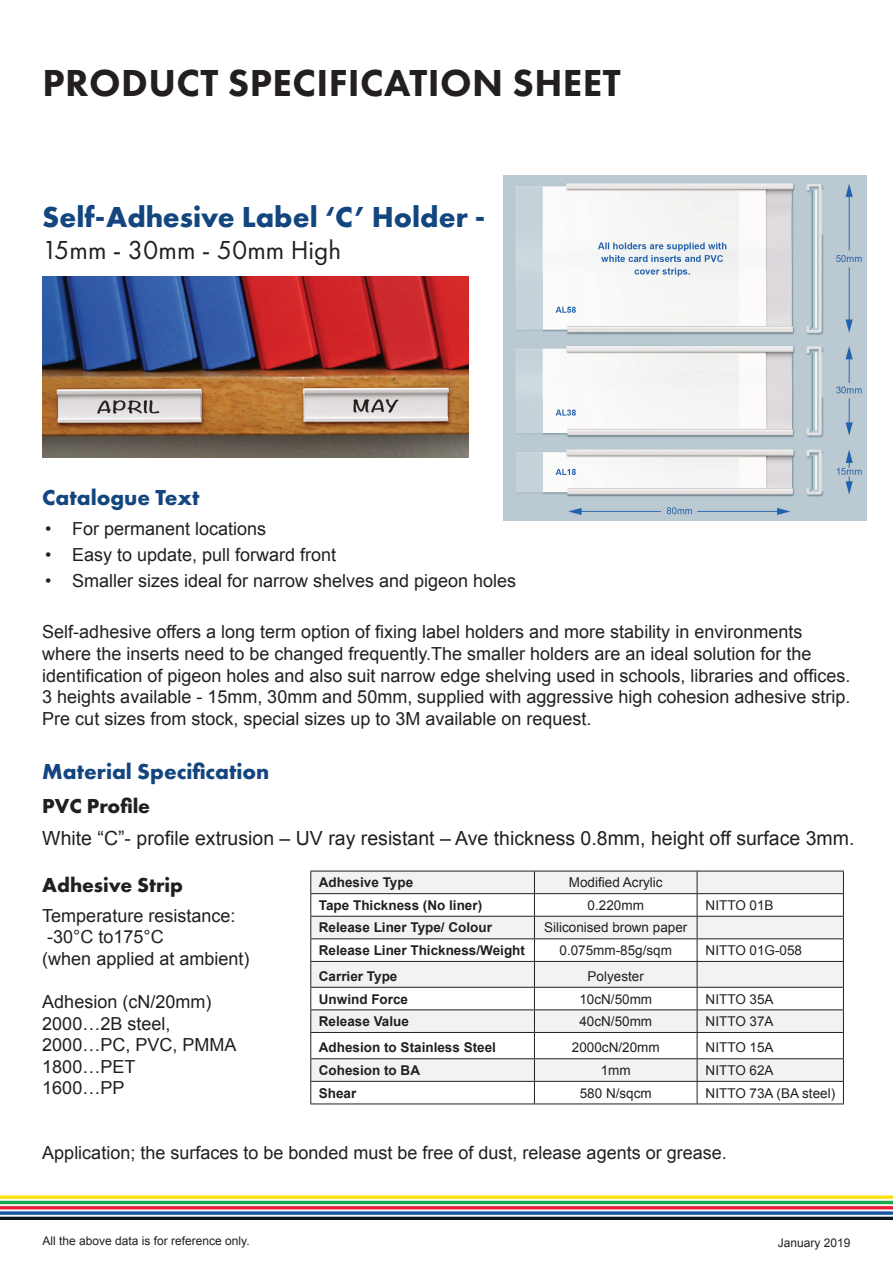
<style>
.page{position:relative;width:893px;height:1263px;background:#fff}
.page>*{position:absolute;margin:0;border:0;box-sizing:border-box;transform-origin:0 0}
.t1{font:800 39px "Futura PT";letter-spacing:.01em;color:#231f20}
.Heading{font:700 30px "Futura PT";color:#13457f}
.Heading_Sub{font:27px "Futura PT";color:#231f20}
.Subheading{font:700 22.5px "Futura PT";color:#13457f}
.Subhead_2{font:700 21px "Futura PT";color:#231f20}
.t2{font:19.5px "Arial";color:#231f20}
.Body_Text{font:18px/21.6px "Arial";color:#231f20}
.t3{font:13.5px "Arial";color:#231f20}
.t4{font:700 13.5px "Arial";color:#231f20}
.t5{font:12px "Arial";color:#231f20}
</style>
<div class="page">
<img style="left:0;top:1195px;width:893px;height:25px">
<img style="left:42px;top:276px;width:427px;height:181px">
<img style="left:503px;top:176px;width:363px;height:345px">
<svg style="left:310px;top:871px;width:534px;height:233px"></svg>
<hr style="left:310px;top:938px;width:224px;height:1px;background:#231f20">
<hr style="left:534px;top:938px;width:163px;height:1px;background:#231f20">
<hr style="left:697px;top:938px;width:147px;height:1px;background:#231f20">
<h1 class="t1" style="left:43px;top:59px;width:580px">PRODUCT SPECIFICATION SHEET</h1>
<p class="Heading" style="left:42px;top:198px;width:445px">Self-Adhesive Label ‘C’ Holder -</p>
<p class="Heading_Sub" style="left:42px;top:234px;width:300px">15mm - 30mm - 50mm High</p>
<p class="Subheading" style="left:42px;top:483px;width:159px">Catalogue Text</p>
<p class="Body_Text" style="left:45px;top:518px;width:223px">• For permanent locations</p>
<p class="Body_Text" style="left:45px;top:544px;width:293px">• Easy to update, pull forward front</p>
<p class="Body_Text" style="left:45px;top:570px;width:473px">• Smaller sizes ideal for narrow shelves and pigeon holes</p>
<p class="Body_Text" style="left:42px;top:621px;width:810px">Self-adhesive offers a long term option of fixing label holders and more stability in environments where the inserts need to be changed frequently.The smaller holders are an ideal solution for the identification of pigeon holes and also suit narrow edge shelving used in schools, libraries and offices.</p>
<p class="Body_Text" style="left:42px;top:686px;width:810px">3 heights available - 15mm, 30mm and 50mm, supplied with aggressive high cohesion adhesive strip.<br>Pre cut sizes from stock, special sizes up to 3M available on request.</p>
<p class="Subheading" style="left:42px;top:757px;width:229px">Material Specification</p>
<p class="Subhead_2" style="left:42px;top:792px;width:109px">PVC Profile</p>
<p class="t2" style="left:42px;top:825px;width:814px">White “C”- profile extrusion – UV ray resistant – Ave thickness 0.8mm, height off surface 3mm.</p>
<p class="Subhead_2" style="left:42px;top:871px;width:142px">Adhesive Strip</p>
<p class="Body_Text" style="left:42px;top:905px;width:195px">Temperature resistance:</p>
<p class="Body_Text" style="left:47px;top:926px;width:118px">-30°C to175°C</p>
<p class="Body_Text" style="left:42px;top:948px;width:209px">(when applied at ambient)</p>
<p class="Body_Text" style="left:42px;top:991px;width:171px">Adhesion (cN/20mm)</p>
<p class="Body_Text" style="left:42px;top:1013px;width:130px">2000…2B steel,</p>
<p class="Body_Text" style="left:42px;top:1034px;width:196px">2000…PC, PVC, PMMA</p>
<p class="Body_Text" style="left:42px;top:1056px;width:95px">1800…PET</p>
<p class="Body_Text" style="left:42px;top:1077px;width:84px">1600…PP</p>
<p class="t4" style="left:319px;top:874px;width:96px">Adhesive Type</p>
<p class="t3" style="left:569px;top:874px;width:95px">Modified Acrylic</p>
<p class="t4" style="left:319px;top:896px;width:165px">Tape Thickness (No liner)</p>
<p class="t3" style="left:588px;top:896px;width:58px">0.220mm</p>
<p class="t3" style="left:706px;top:896px;width:70px">NITTO 01B</p>
<p class="t4" style="left:319px;top:919px;width:175px">Release Liner Type/ Colour</p>
<p class="t3" style="left:544px;top:919px;width:145px">Siliconised brown paper</p>
<p class="t4" style="left:319px;top:941px;width:208px">Release Liner Thickness/Weight</p>
<p class="t3" style="left:559px;top:941px;width:114px">0.075mm-85g/sqm</p>
<p class="t3" style="left:706px;top:941px;width:98px">NITTO 01G-058</p>
<p class="t4" style="left:319px;top:967px;width:80px">Carrier Type</p>
<p class="t3" style="left:588px;top:967px;width:58px">Polyester</p>
<p class="t4" style="left:319px;top:990px;width:91px">Unwind Force</p>
<p class="t3" style="left:579px;top:990px;width:74px">10cN/50mm</p>
<p class="t3" style="left:706px;top:990px;width:70px">NITTO 35A</p>
<p class="t4" style="left:319px;top:1012px;width:92px">Release Value</p>
<p class="t3" style="left:579px;top:1012px;width:74px">40cN/50mm</p>
<p class="t3" style="left:706px;top:1012px;width:70px">NITTO 37A</p>
<p class="t4" style="left:319px;top:1039px;width:179px">Adhesion to Stainless Steel</p>
<p class="t3" style="left:572px;top:1039px;width:89px">2000cN/20mm</p>
<p class="t3" style="left:706px;top:1039px;width:70px">NITTO 15A</p>
<p class="t4" style="left:319px;top:1061px;width:103px">Cohesion to BA</p>
<p class="t3" style="left:601px;top:1061px;width:31px">1mm</p>
<p class="t3" style="left:706px;top:1061px;width:70px">NITTO 62A</p>
<p class="t4" style="left:319px;top:1084px;width:39px">Shear</p>
<p class="t3" style="left:580px;top:1084px;width:74px">580 N/sqcm</p>
<p class="t3" style="left:706px;top:1084px;width:131px">NITTO 73A (BA steel)</p>
<p class="Body_Text" style="left:42px;top:1142px;width:686px">Application; the surfaces to be bonded must be free of dust, release agents or grease.</p>
<p class="t5" style="left:43px;top:1232px;width:209px">All the above data is for reference only.</p>
<p class="t5" style="left:778px;top:1235px;width:74px">January 2019</p>
</div>
